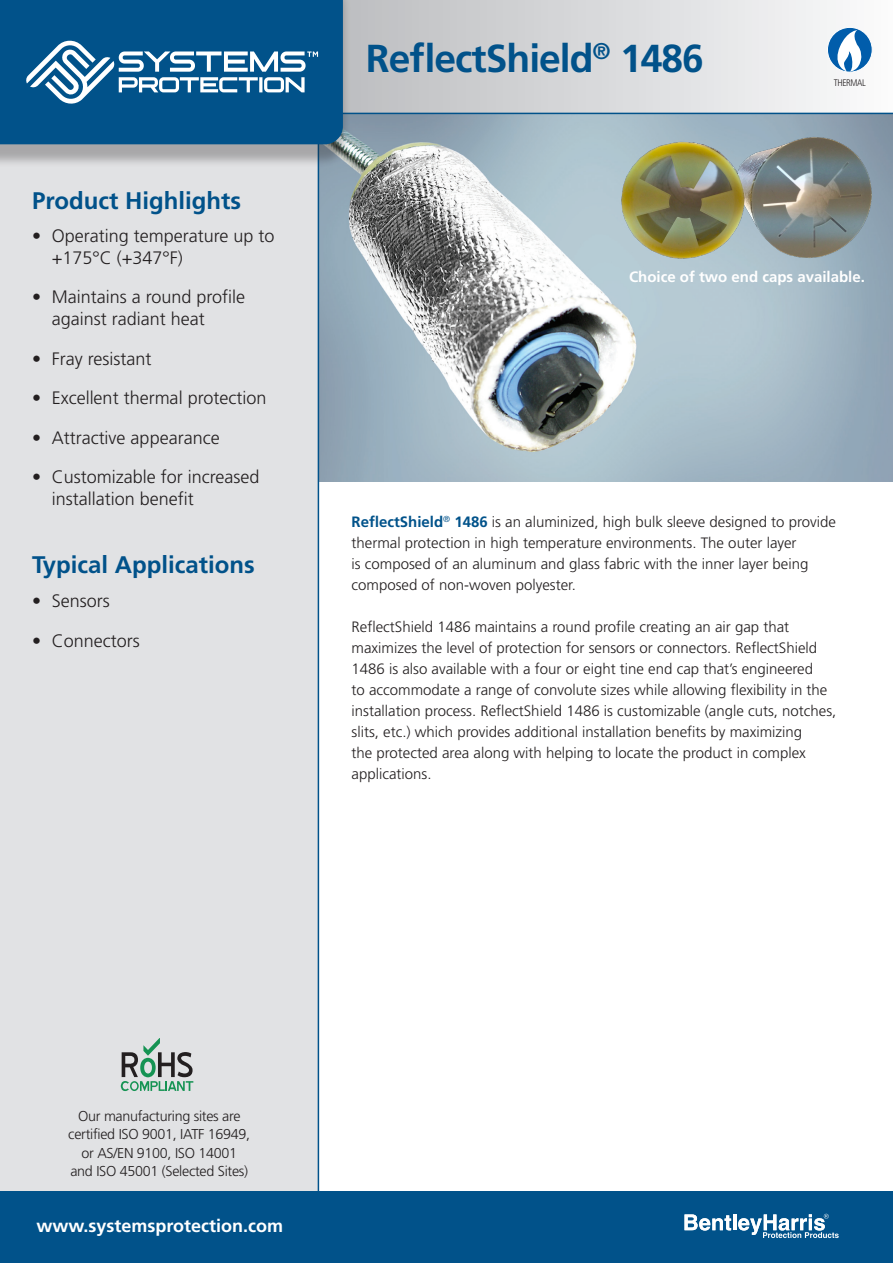
<style>
.page{position:relative;width:893px;height:1263px;background:#fff}
.page>*{position:absolute;margin:0;border:0;box-sizing:border-box;transform-origin:0 0}
.Product_Name{font:700 39px "Frutiger LT Pro";letter-spacing:-.025em;color:#01528a}
.Sidebar_Head{font:700 24px "Frutiger LT Pro";color:#01528a}
.Sidebar_Bullet{font:300 18px/21.6px "Frutiger LT Pro";color:#231f20}
.t1{font:700 18px "Frutiger LT Pro";color:#fff}
.Body{font:300 15px/21px "Frutiger LT Pro";color:#231f20}
.Body-2{font:700 15px "Frutiger LT Pro";color:#fff}
.t2{font:300 14.25px/18.3px "Frutiger";letter-spacing:-.02em;color:#231f20;text-align:center}
.t3{font:300 condensed 9.45px "Frutiger LT Pro";letter-spacing:-.04em;color:#231f20}
.s1{font-weight:700;color:#01528a}
</style>
<div class="page">
<img style="left:319px;top:114px;width:574px;height:368px">
<div style="left:0;top:168px;width:319px;height:1023px;background:#e1e2e4"></div>
<svg style="left:351px;top:0;width:542px;height:114px"></svg>
<div style="left:0;top:0;width:351px;height:168px;background:#231f20;opacity:.3"></div>
<div style="left:0;top:0;width:343px;height:144px;background:#01528a"></div>
<div style="left:0;top:1191px;width:893px;height:72px;background:#01528a"></div>
<svg style="left:121px;top:1038px;width:72px;height:53px;background:#a3b6ad"></svg>
<svg style="left:684px;top:1214px;width:47px;height:16px"></svg>
<hr style="left:733px;top:1214px;width:3px;height:16px;background:#fff">
<svg style="left:738px;top:1214px;width:101px;height:24px"></svg>
<div style="left:827px;top:27px;width:45px;height:45px;background:#015dab;border-radius:50%"></div>
<div style="left:827px;top:27px;width:45px;height:45px;border:1px solid #fff;border-radius:50%"></div>
<svg style="left:833px;top:30px;width:29px;height:41px"></svg>
<svg style="left:26px;top:41px;width:292px;height:63px"></svg>
<img style="left:616px;top:123px;width:262px;height:170px">
<p class="Sidebar_Head" style="left:32px;top:186px;width:210px">Product Highlights</p>
<p class="Sidebar_Bullet" style="left:52px;top:225px;width:224px;text-indent:-20px">• Operating temperature up to +175°C (+347°F)</p>
<p class="Sidebar_Bullet" style="left:52px;top:286px;width:195px;text-indent:-20px">• Maintains a round profile against radiant heat</p>
<p class="Sidebar_Bullet" style="left:32px;top:348px;width:121px">• Fray resistant</p>
<p class="Sidebar_Bullet" style="left:32px;top:387px;width:236px">• Excellent thermal protection</p>
<p class="Sidebar_Bullet" style="left:32px;top:427px;width:189px">• Attractive appearance</p>
<p class="Sidebar_Bullet" style="left:52px;top:466px;width:209px;text-indent:-20px">• Customizable for increased installation benefit</p>
<p class="Sidebar_Head" style="left:32px;top:551px;width:224px">Typical Applications</p>
<p class="Sidebar_Bullet" style="left:32px;top:590px;width:79px">• Sensors</p>
<p class="Sidebar_Bullet" style="left:32px;top:630px;width:109px">• Connectors</p>
<p class="Product_Name" style="left:366px;top:35px;width:340px">ReflectShield<sup>®</sup> 1486</p>
<p class="t3" style="left:834px;top:77px;width:34px">THERMAL</p>
<p class="Body-2" style="left:629px;top:267px;width:237px">Choice of two end caps available.</p>
<p class="Body" style="left:352px;top:511px;width:486px"><span class="s1">ReflectShield</span><sup>®</sup> <span class="s1">1486</span> is an aluminized, high bulk sleeve designed to provide thermal protection in high temperature environments. The outer layer<br>is composed of an aluminum and glass fabric with the inner layer being composed of non-woven polyester.</p>
<p class="Body" style="left:352px;top:616px;width:486px">ReflectShield 1486 maintains a round profile creating an air gap that maximizes the level of protection for sensors or connectors. ReflectShield 1486 is also available with a four or eight tine end cap that’s engineered<br>to accommodate a range of convolute sizes while allowing flexibility in the installation process. ReflectShield 1486 is customizable (angle cuts, notches, slits, etc.) which provides additional installation benefits by maximizing<br>the protected area along with helping to locate the product in complex applications.</p>
<p class="t2" style="left:68px;top:1107px;width:183px">Our manufacturing sites are certified ISO 9001, IATF 16949, or AS/EN 9100, ISO 14001<br>and ISO 45001 (Selected Sites)</p>
<p class="t1" style="left:36px;top:1214px;width:248px">www.systemsprotection.com</p>
</div>
